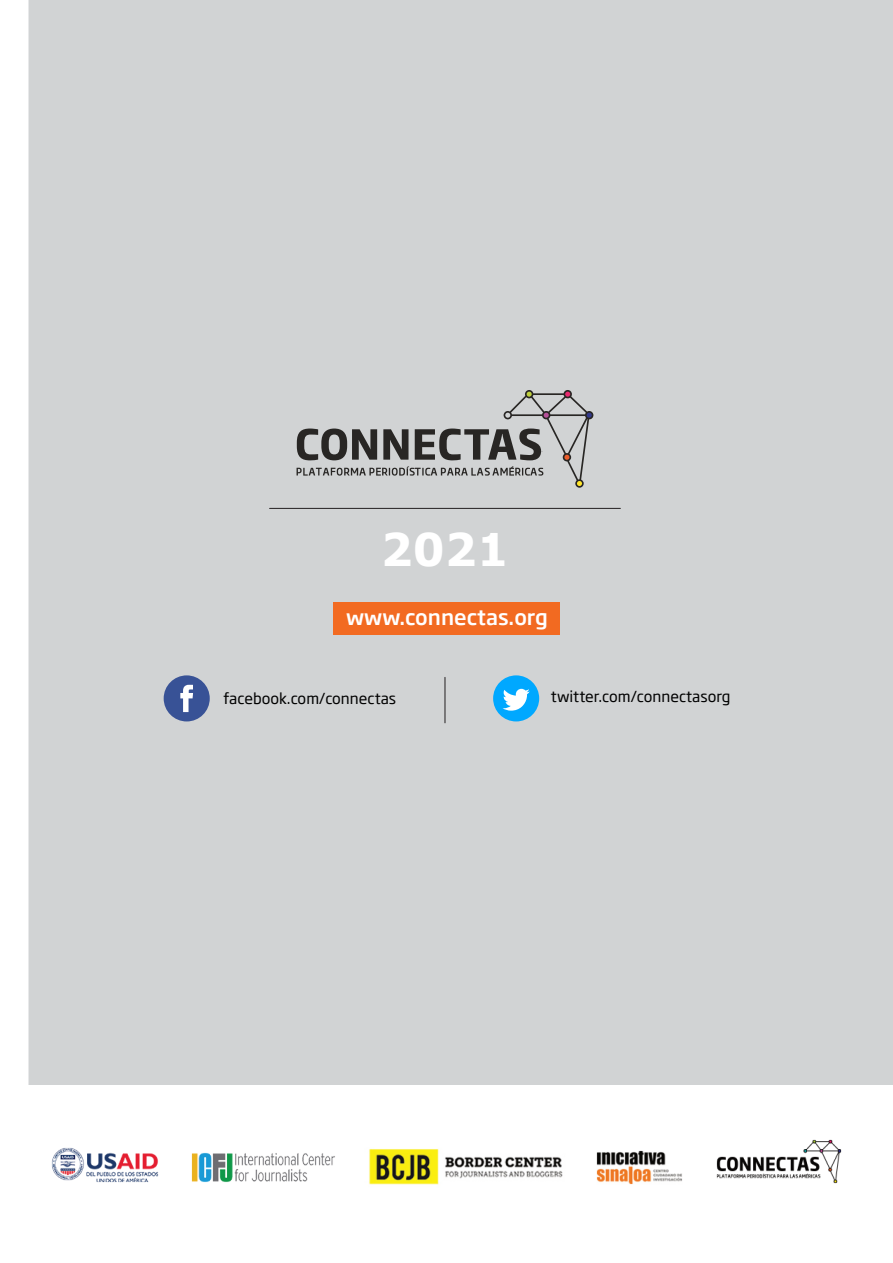
<style>
.page{position:relative;width:893px;height:1263px;background:#fff}
.page>*{position:absolute;margin:0;border:0;box-sizing:border-box;transform-origin:0 0}
.t1{font:700 45px "Verdana";color:#fff}
.t2{font:500 20.7px "Soho Gothic Pro";color:#fff}
.t3{font:15px "Soho Gothic Pro";color:#000}
</style>
<div class="page">
<div style="left:0;top:0;width:893px;height:1084px;background:#d1d3d4"></div>
<div style="left:333px;top:602px;width:227px;height:33px;background:#f26a21"></div>
<div style="left:0;top:0;width:28px;height:1263px;background:#fff"></div>
<svg style="left:297px;top:390px;width:296px;height:98px"></svg>
<hr style="left:270px;top:508px;width:350px;height:1px;background:#231f20">
<hr style="left:445px;top:677px;width:1px;height:46px;background:#231f20">
<div style="left:164px;top:675px;width:46px;height:46px;background:#385296;border-radius:50%"></div>
<svg style="left:180px;top:685px;width:13px;height:27px"></svg>
<div style="left:493px;top:675px;width:46px;height:46px;background:#00a8ff;border-radius:50%"></div>
<svg style="left:502px;top:689px;width:28px;height:22px"></svg>
<img style="left:192px;top:1153px;width:143px;height:29px">
<img style="left:716px;top:1139px;width:126px;height:44px">
<img style="left:51px;top:1148px;width:107px;height:34px">
<img style="left:369px;top:1149px;width:194px;height:36px">
<img style="left:597px;top:1151px;width:85px;height:33px">
<h1 class="t1" style="left:381px;top:531px;width:129px">2021</h1>
<h2 class="t2" style="left:346px;top:608px;width:203px">www.connectas.org</h2>
<p class="t3" style="left:224px;top:692px;width:174px">facebook.com/connectas</p>
<p class="t3" style="left:551px;top:690px;width:181px">twitter.com/connectasorg</p>
</div>
